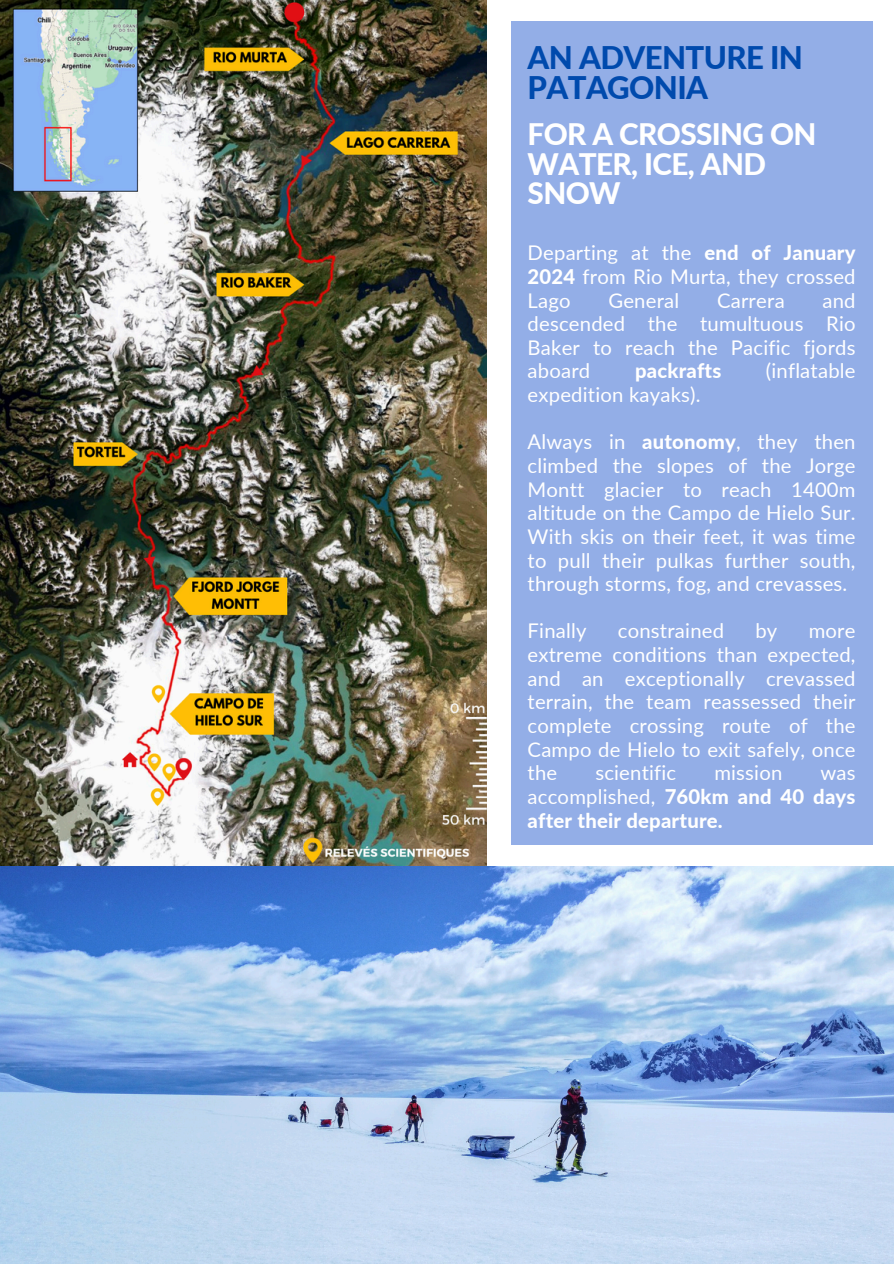
<style>
.page{position:relative;width:894px;height:1264px;background:#fff}
.page>*{position:absolute;margin:0;border:0;box-sizing:border-box;transform-origin:0 0}
.t1{font:800 31.2px/30.3px "Lato";letter-spacing:-.02em;color:#004aad}
.t2{font:800 29.7px/29.2px "Lato";letter-spacing:-.02em;color:#fff}
.t3{font:20.25px/23.7px "Lato";letter-spacing:.01em;color:#fff;text-align:justify}
.t4{font:800 20.25px/23.7px "Lato";letter-spacing:.01em;color:#fff;text-align:justify}
.s1{font-weight:800}
.s2{font-weight:400}
</style>
<div class="page">
<div style="left:510px;top:21px;width:362px;height:823px;background:#93aee7"></div>
<img style="left:0;top:0;width:486px;height:865px">
<img style="left:0;top:866px;width:893px;height:397px">
<p class="t1" style="left:527px;top:41px;width:277px">AN ADVENTURE IN<br>PATAGONIA</p>
<p class="t2" style="left:527px;top:119px;width:290px">FOR A CROSSING ON<br>WATER, ICE, AND<br>SNOW</p>
<p class="t3" style="left:527px;top:240px;width:329px">Departing at the <span class="s1">end of January 2024</span> from Rio Murta, they crossed Lago</p>
<p class="t3" style="left:527px;top:288px;width:329px;text-indent:295px">and descended the tumultuous Rio Baker to reach the Pacific fjords aboard</p>
<p class="t3" style="left:608px;top:288px;width:72px">General</p>
<p class="t3" style="left:716px;top:288px;width:69px">Carrera</p>
<p class="t4" style="left:635px;top:359px;width:88px">packrafts</p>
<p class="t3" style="left:765px;top:359px;width:91px">(inflatable</p>
<p class="t3" style="left:527px;top:382px;width:174px">expedition kayaks).</p>
<h1 class="t3" style="left:527px;top:429px;width:329px">Always in <span class="s1">autonomy</span>, they then climbed the slopes of the Jorge Montt glacier to reach 1400m altitude on the Campo de Hielo Sur.<br>With skis on their feet, it was time to pull their pulkas further south, through storms, fog, and crevasses.</h1>
<h1 class="t3" style="left:527px;top:618px;width:60px">Finally</h1>
<h1 class="t3" style="left:617px;top:618px;width:108px">constrained</h1>
<h1 class="t3" style="left:755px;top:618px;width:23px">by</h1>
<h1 class="t3" style="left:527px;top:618px;width:329px;text-indent:281px">more extreme conditions than expected, and an exceptionally crevassed terrain, the team reassessed their complete crossing route of the Campo de Hielo to exit safely, once the</h1>
<h1 class="t3" style="left:595px;top:760px;width:82px">scientific</h1>
<h1 class="t3" style="left:714px;top:760px;width:69px">mission</h1>
<h1 class="t4" style="left:527px;top:760px;width:329px;text-indent:293px"><span class="s2">was accomplished,</span> 760km and 40 days after their departure.</h1>
</div>
